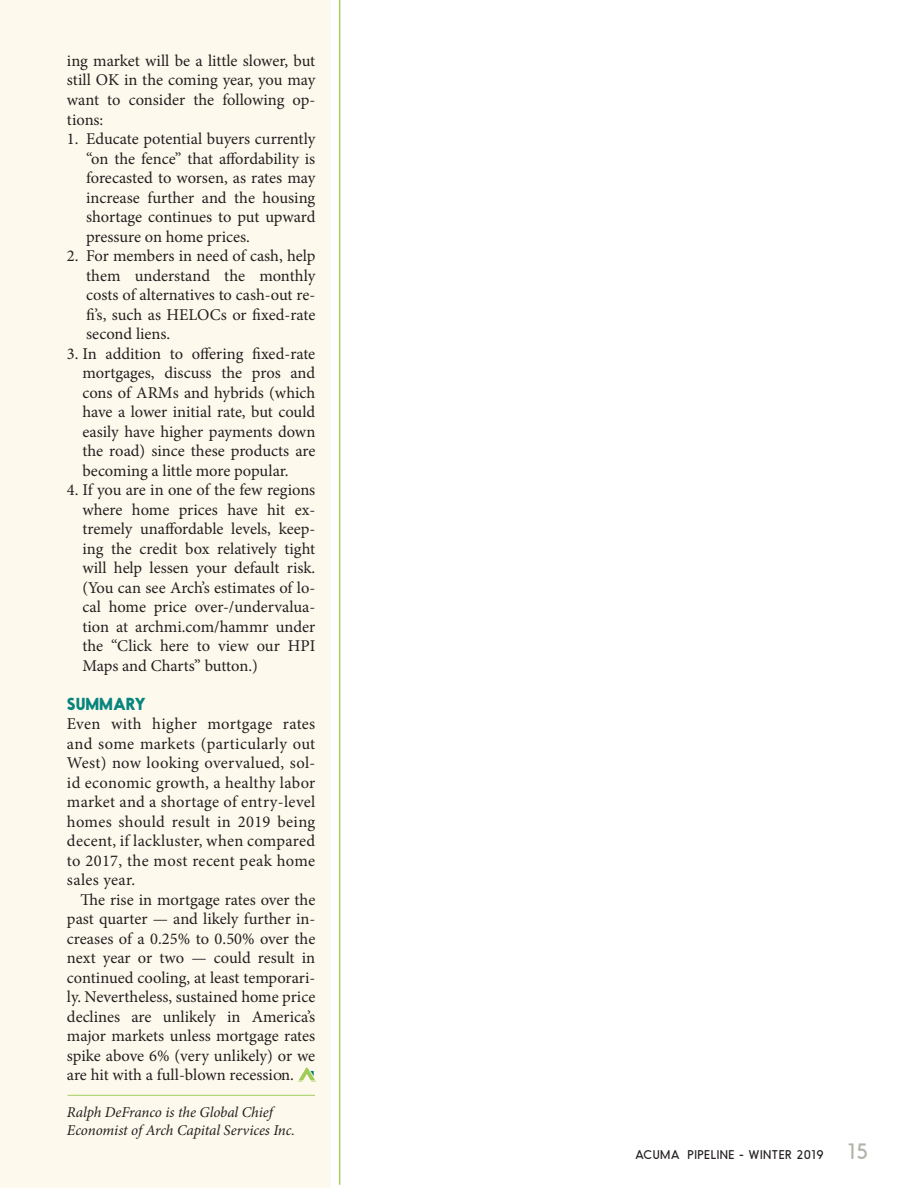
<style>
.page{position:relative;width:918px;height:1188px;background:#fff}
.page>*{position:absolute;margin:0;border:0;box-sizing:border-box;transform-origin:0 0}
.t1{font:16.5px/19.5px "Minion Pro";color:#231f20;text-align:justify}
.t2{font:700 16.5px "Odudo Soft";color:#09847f}
.t3{font:italic 15px/18px "Minion Pro";letter-spacing:-.01em;color:#231f20}
.t4{font:12px "Odudo Soft";letter-spacing:.04em;color:#231f20}
.s1{font-size:21px;color:#b1b4a9}
</style>
<div class="page">
<div style="left:0;top:0;width:330px;height:1188px;background:#fdfaed"></div>
<hr style="left:339px;top:0;width:1px;height:1185px;background:#a3cf5e">
<hr style="left:68px;top:1095px;width:247px;height:1px;background:#a3cf5e">
<svg style="left:299px;top:1068px;width:16px;height:11px"></svg>
<div style="left:294px;top:1063px;width:28px;height:18px;border:1px solid #fff"></div>
<p class="t1" style="left:67px;top:51px;width:250px">ing market will be a little slower, but still OK in the coming year, you may want to consider the following op&shy;tions:</p>
<p class="t1" style="left:86px;top:129px;width:231px;text-indent:-19px">1. Educate potential buyers currently “on the fence” that affordability is forecasted to worsen, as rates may increase further and the housing shortage continues to put upward pressure on home prices.</p>
<p class="t1" style="left:86px;top:246px;width:231px;text-indent:-19px">2. For members in need of cash, help them understand the monthly costs of alternatives to cash-out re&shy;fi’s, such as HELOCs or fixed-rate second liens.</p>
<p class="t1" style="left:82px;top:344px;width:234px;text-indent:-15px">3. In addition to offering fixed-rate mortgages, discuss the pros and cons of ARMs and hybrids (which have a lower initial rate, but could easily have higher payments down the road) since these products are becoming a little more popular.</p>
<p class="t1" style="left:82px;top:480px;width:234px;text-indent:-15px">4. If you are in one of the few regions where home prices have hit ex&shy;tremely unaffordable levels, keep&shy;ing the credit box relatively tight will help lessen your default risk. (You can see Arch’s estimates of lo&shy;cal home price over-/undervalua&shy;tion at archmi.com/hammr under the “Click here to view our HPI Maps and Charts” button.)</p>
<p class="t2" style="left:67px;top:693px;width:80px">SUMMARY</p>
<p class="t1" style="left:67px;top:714px;width:250px">Even with higher mortgage rates and some markets (particularly out West) now looking overvalued, sol&shy;id economic growth, a healthy labor market and a shortage of entry-level homes should result in 2019 being decent, if lackluster, when compared to 2017, the most recent peak home sales year.</p>
<p class="t1" style="left:67px;top:890px;width:250px;text-indent:13px">The rise in mortgage rates over the past quarter — and likely further in&shy;creases of a 0.25% to 0.50% over the next year or two — could result in continued cooling, at least temporari&shy;ly. Nevertheless, sustained home price declines are unlikely in America’s major markets unless mortgage rates spike above 6% (very unlikely) or we are hit with a full-blown recession.</p>
<p class="t3" style="left:67px;top:1104px;width:230px">Ralph DeFranco is the Global Chief<br>Economist of Arch Capital Services Inc.</p>
<p class="t4" style="left:635px;top:1147px;width:235px">ACUMA PIPELINE - WINTER 2019 <span class="s1">15</span></p>
</div>
